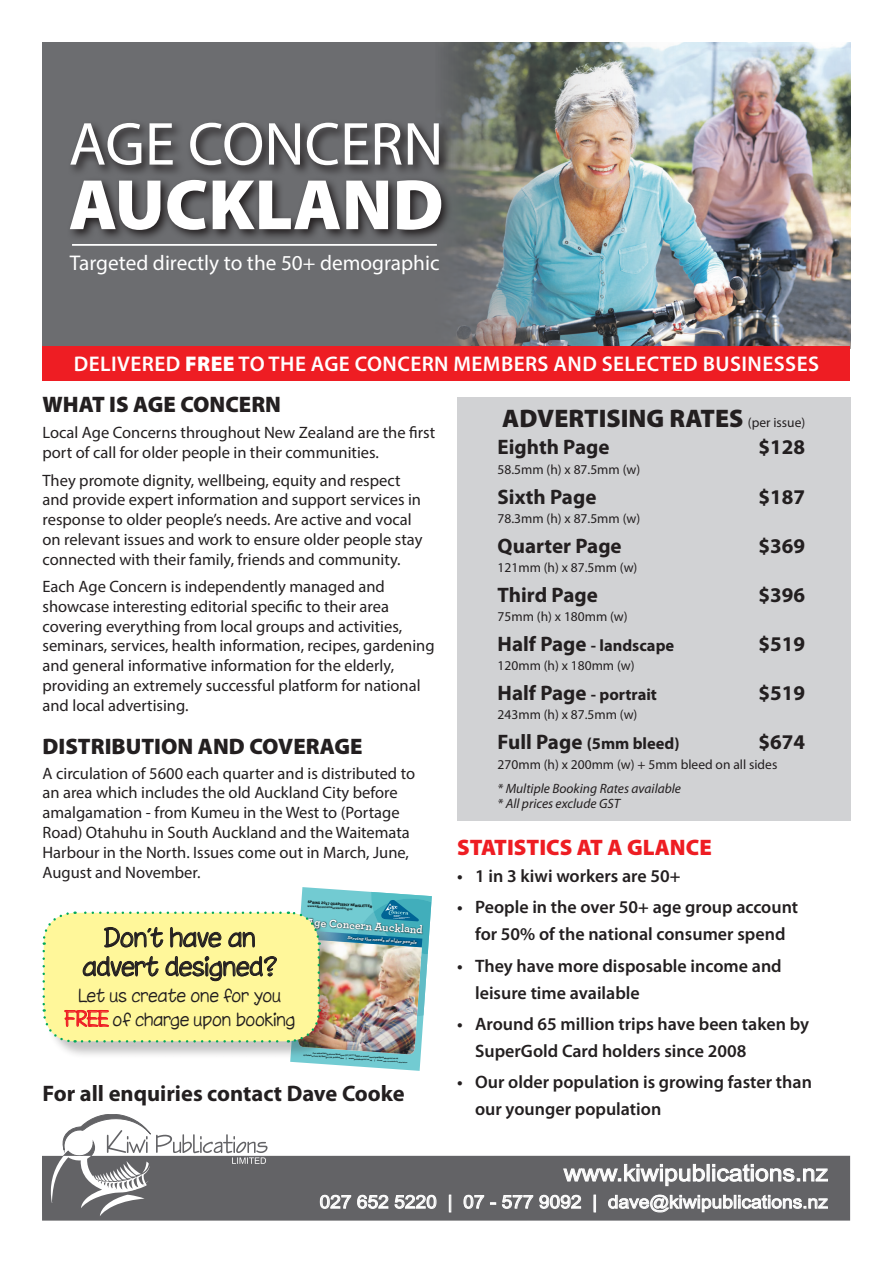
<style>
.page{position:relative;width:893px;height:1263px;background:#fff}
.page>*{position:absolute;margin:0;border:0;box-sizing:border-box;transform-origin:0 0}
.t1{font:900 72px "Myriad Pro";color:#fff}
.t2{font:61.2px "Myriad Pro";color:#fff}
.t3{font:900 25.5px "Myriad Pro";color:#231f20}
.t4{font:100 24.15px "Chinacat";color:#231f20}
.t5{font:23.25px "Arial";color:#fff;scale:1.07 1}
.t6{font:900 22.5px "Myriad Pro";color:#231f20}
.t7{font:700 22.5px "Myriad Pro";color:#231f20}
.t8{font:900 22.5px "Myriad Pro";color:#ee1d23}
.t9{font:600 21.3px "Myriad Pro";letter-spacing:.02em;color:#fff}
.t10{font:21.3px "Myriad Pro";color:#fff}
.t11{font:700 21px "Myriad Pro";color:#231f20}
.t12{font:600 18px/27px "Myriad Pro";color:#231f20}
.t13{font:18px "Arial";color:#fff;scale:1.07 1}
.t14{font:100 16.95px "Chinacat";color:#231f20}
.t15{font:16.5px/19.8px "Myriad Pro";color:#231f20}
.t16{font:700 16.5px "Myriad Pro";color:#231f20}
.t17{font:13.5px "Myriad Pro";color:#231f20}
.t18{font:italic 13.5px "Myriad Pro";color:#231f20}
.t19{font:700 11.4px "Archer";color:#fff}
.t20{font:italic 700 4.8px "Archer";color:#fff}
.t21{font:600 3.6px "Franklin Gothic";color:#000}
.t22{font:500 3.15px "Franklin Gothic";color:#000}
.t23{font:500 2.25px/3px "Franklin Gothic";color:#000;text-align:center;scale:1.04 1}
.s1{font-weight:900}
.s2{font-size:19.95px;color:#ee1d23}
.s3{font-style:italic;font-size:1.8px}
.s4{font-weight:400;font-size:13.5px}
.s5{font-size:21px}
</style>
<div class="page">
<div style="left:43px;top:43px;width:739px;height:307px;background:#6c6d70"></div>
<img style="left:446px;top:43px;width:404px;height:303px">
<div style="left:457px;top:397px;width:393px;height:423px;background:#d1d2d4"></div>
<img style="left:42px;top:887px;width:390px;height:184px">
<div style="left:43px;top:346px;width:807px;height:34px;background:#ee1d23"></div>
<svg style="left:72px;top:119px;width:379px;height:57px"></svg>
<svg style="left:71px;top:176px;width:382px;height:66px"></svg>
<hr style="left:72px;top:244px;width:365px;height:2px;background:#fff">
<div style="left:43px;top:1156px;width:807px;height:64px;background:#636366"></div>
<svg style="left:51px;top:1114px;width:217px;height:102px"></svg>
<svg style="left:320px;top:1195px;width:31px;height:14px"></svg>
<svg style="left:357px;top:1195px;width:31px;height:14px"></svg>
<svg style="left:395px;top:1195px;width:41px;height:14px"></svg>
<svg style="left:449px;top:1195px;width:2px;height:17px"></svg>
<svg style="left:464px;top:1195px;width:20px;height:14px"></svg>
<svg style="left:490px;top:1202px;width:6px;height:2px"></svg>
<svg style="left:502px;top:1195px;width:31px;height:14px"></svg>
<svg style="left:539px;top:1195px;width:42px;height:14px"></svg>
<svg style="left:594px;top:1195px;width:2px;height:17px"></svg>
<svg style="left:608px;top:1195px;width:220px;height:17px"></svg>
<svg style="left:563px;top:1164px;width:265px;height:22px"></svg>
<p class="t2" style="left:69px;top:106px;width:376px">AGE CONCERN</p>
<p class="t1" style="left:69px;top:164px;width:376px">AUCKLAND</p>
<p class="t10" style="left:70px;top:249px;width:371px">Targeted directly to the 50+ demographic</p>
<p class="t9" style="left:74px;top:351px;width:747px">DELIVERED <span class="s1">FREE</span> TO THE AGE CONCERN MEMBERS AND SELECTED BUSINESSES</p>
<p class="t6" style="left:43px;top:392px;width:240px">WHAT IS AGE CONCERN</p>
<p class="t15" style="left:43px;top:423px;width:394px">Local Age Concerns throughout New Zealand are the first port of call for older people in their communities.</p>
<p class="t15" style="left:43px;top:470px;width:381px">They promote dignity, wellbeing, equity and respect and provide expert information and support services in response to older people’s needs. Are active and vocal on relevant issues and work to ensure older people stay connected with their family, friends and community.</p>
<p class="t15" style="left:43px;top:576px;width:394px">Each Age Concern is independently managed and showcase interesting editorial specific to their area covering everything from local groups and activities, seminars, services, health information, recipes, gardening and general informative information for the elderly, providing an extremely successful platform for national and local advertising.</p>
<p class="t6" style="left:43px;top:733px;width:322px">DISTRIBUTION AND COVERAGE</p>
<p class="t15" style="left:43px;top:763px;width:374px">A circulation of 5600 each quarter and is distributed to an area which includes the old Auckland City before amalgamation - from Kumeu in the West to (Portage Road) Otahuhu in South Auckland and the Waitemata Harbour in the North. Issues come out in March, June, August and November.</p>
<p class="t4" style="left:104px;top:923px;width:153px">Don’t have an</p>
<p class="t4" style="left:83px;top:952px;width:196px">advert designed?</p>
<p class="t14" style="left:79px;top:985px;width:204px">Let us create one for you</p>
<p class="t14" style="left:65px;top:1009px;width:233px"><span class="s2">FREE</span> of charge upon booking</p>
<p class="t21" style="left:308px;top:900px;width:66px;rotate:4deg">SPRING 2017 QUARTERLY NEWSLETTER</p>
<p class="t22" style="left:308px;top:904px;width:47px;rotate:4deg">www.ageconcernauckland.org.nz</p>
<p class="t19" style="left:307px;top:913px;width:118px;rotate:4deg">Age Concern Auckland</p>
<p class="t20" style="left:348px;top:934px;width:71px;rotate:4deg">Serving the needs of older people</p>
<p class="t23" style="left:304px;top:1051px;width:102px;rotate:4deg">For advertising phone Monique (07) 577 9092 or email monique@pukekoprint.co.nz<br>A Pukeko Print &amp; Design Ltd publication | www.pukekoprint.co.nz | <span class="s3">Please refer to website for disclaimer</span></p>
<p class="t7" style="left:43px;top:1081px;width:364px">For all enquiries contact Dave Cooke</p>
<p class="t3" style="left:502px;top:404px;width:304px">ADVERTISING RATES <span class="s4">(per issue)</span></p>
<p class="t11" style="left:498px;top:436px;width:113px">Eighth Page</p>
<p class="t11" style="left:759px;top:436px;width:48px">$128</p>
<p class="t17" style="left:498px;top:461px;width:144px">58.5mm (h) x 87.5mm (w)</p>
<p class="t11" style="left:498px;top:485px;width:100px">Sixth Page</p>
<p class="t11" style="left:759px;top:485px;width:48px">$187</p>
<p class="t17" style="left:498px;top:511px;width:144px">78.3mm (h) x 87.5mm (w)</p>
<p class="t11" style="left:498px;top:534px;width:126px">Quarter Page</p>
<p class="t11" style="left:759px;top:534px;width:48px">$369</p>
<p class="t17" style="left:498px;top:559px;width:141px">121mm (h) x 87.5mm (w)</p>
<p class="t11" style="left:498px;top:583px;width:102px">Third Page</p>
<p class="t11" style="left:759px;top:583px;width:48px">$396</p>
<p class="t17" style="left:498px;top:609px;width:132px">75mm (h) x 180mm (w)</p>
<p class="t16" style="left:498px;top:636px;width:178px"><span class="s5">Half Page</span> - landscape</p>
<p class="t11" style="left:759px;top:632px;width:48px">$519</p>
<p class="t17" style="left:498px;top:657px;width:139px">120mm (h) x 180mm (w)</p>
<p class="t16" style="left:498px;top:685px;width:161px"><span class="s5">Half Page</span> - portrait</p>
<p class="t11" style="left:759px;top:681px;width:48px">$519</p>
<p class="t17" style="left:498px;top:706px;width:141px">243mm (h) x 87.5mm (w)</p>
<p class="t16" style="left:498px;top:734px;width:183px"><span class="s5">Full Page</span> (5mm bleed)</p>
<p class="t11" style="left:759px;top:730px;width:48px">$674</p>
<p class="t17" style="left:498px;top:756px;width:281px">270mm (h) x 200mm (w) + 5mm bleed on all sides</p>
<p class="t18" style="left:498px;top:780px;width:185px">* Multiple Booking Rates available</p>
<p class="t18" style="left:498px;top:795px;width:124px">* All prices exclude GST</p>
<p class="t8" style="left:457px;top:835px;width:256px">STATISTICS AT A GLANCE</p>
<p class="t12" style="left:457px;top:862px;width:225px">• 1 in 3 kiwi workers are 50+</p>
<p class="t12" style="left:457px;top:893px;width:343px;text-align:center">• People in the over 50+ age group account for 50% of the national consumer spend</p>
<p class="t12" style="left:475px;top:952px;width:308px;text-indent:-18px">• They have more disposable income and leisure time available</p>
<p class="t12" style="left:475px;top:1010px;width:336px;text-indent:-18px">• Around 65 million trips have been taken by<br>SuperGold Card holders since 2008</p>
<p class="t12" style="left:475px;top:1068px;width:338px;text-indent:-18px">• Our older population is growing faster than our younger population</p>
<p class="t5" style="left:564px;top:1158px;width:248px">www.kiwipublications.nz</p>
<p class="t13" style="left:320px;top:1190px;width:477px">027 652 5220 | 07 - 577 9092 | dave@kiwipublications.nz</p>
</div>
